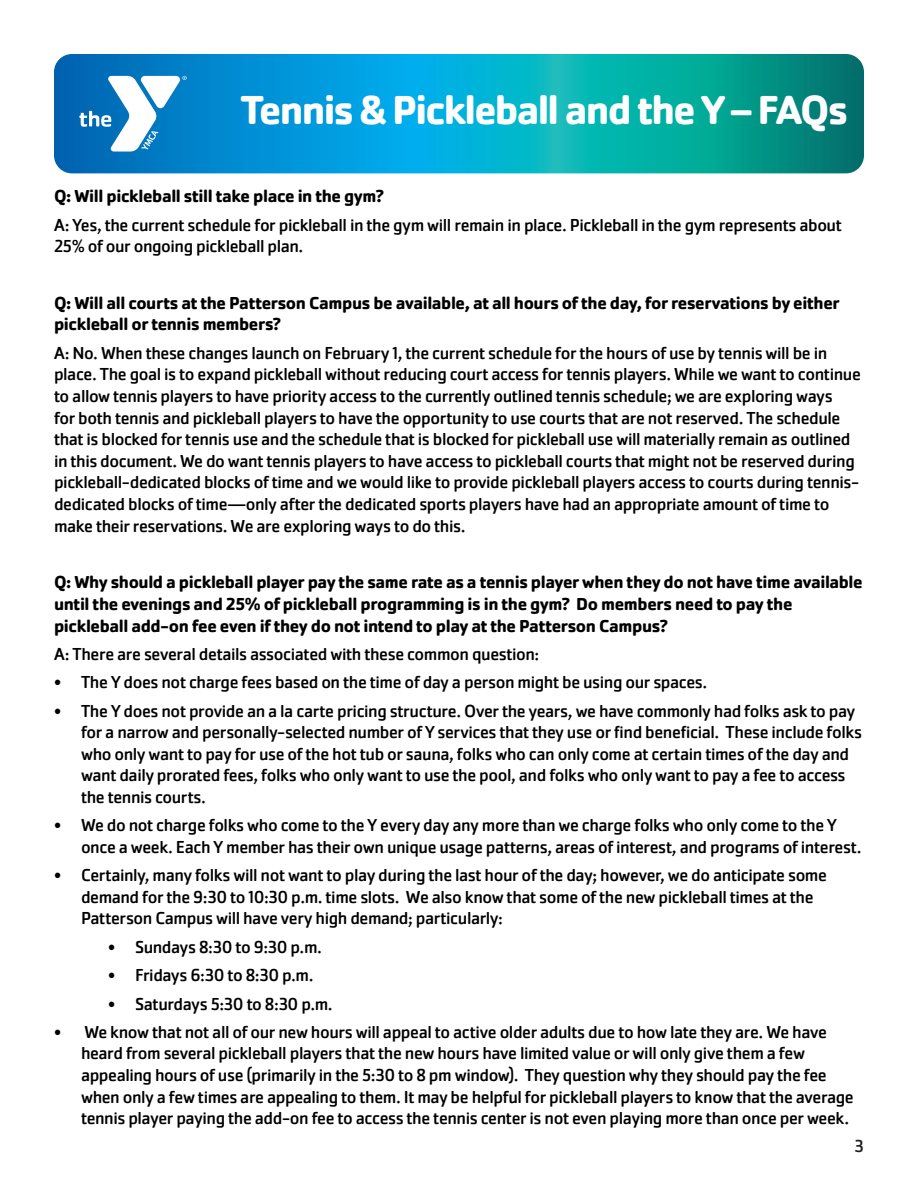
<style>
.page{position:relative;width:918px;height:1188px;background:#fff}
.page>*{position:absolute;margin:0;border:0;box-sizing:border-box;transform-origin:0 0}
.t1{font:700 42px "Cachet Pro";letter-spacing:-.04em;color:#fff}
.t2{font:18px/21.6px "Cachet Pro";letter-spacing:-.025em;color:#000}
.t3{font:700 18px/21.6px "Cachet Pro";letter-spacing:-.02em;color:#000}
.t4{font:18px "Cachet Pro";color:#231f20}
</style>
<div class="page">
<svg style="left:54px;top:54px;width:810px;height:119px;background:#029dba"></svg>
<svg style="left:79px;top:76px;width:108px;height:76px"></svg>
<p class="t1" style="left:241px;top:84px;width:609px">Tennis &amp; Pickleball and the Y – FAQs</p>
<p class="t3" style="left:54px;top:185px;width:331px">Q: Will pickleball still take place in the gym?</p>
<p class="t2" style="left:54px;top:214px;width:790px">A: Yes, the current schedule for pickleball in the gym will remain in place. Pickleball in the gym represents about<br>25% of our ongoing pickleball plan.</p>
<p class="t3" style="left:54px;top:292px;width:787px">Q: Will all courts at the Patterson Campus be available, at all hours of the day, for reservations by either pickleball or tennis members?</p>
<p class="t2" style="left:54px;top:342px;width:808px">A: No. When these changes launch on February 1, the current schedule for the hours of use by tennis will be in place. The goal is to expand pickleball without reducing court access for tennis players. While we want to continue to allow tennis players to have priority access to the currently outlined tennis schedule; we are exploring ways<br>for both tennis and pickleball players to have the opportunity to use courts that are not reserved. The schedule that is blocked for tennis use and the schedule that is blocked for pickleball use will materially remain as outlined in this document. We do want tennis players to have access to pickleball courts that might not be reserved during pickleball-dedicated blocks of time and we would like to provide pickleball players access to courts during tennis&shy;dedicated blocks of time—only after the dedicated sports players have had an appropriate amount of time to make their reservations. We are exploring ways to do this.</p>
<p class="t3" style="left:54px;top:571px;width:810px">Q: Why should a pickleball player pay the same rate as a tennis player when they do not have time available until the evenings and 25% of pickleball programming is in the gym? Do members need to pay the pickleball add-on fee even if they do not intend to play at the Patterson Campus?</p>
<p class="t2" style="left:54px;top:643px;width:487px">A: There are several details associated with these common question:</p>
<p class="t2" style="left:54px;top:672px;width:655px">• The Y does not charge fees based on the time of day a person might be using our spaces.</p>
<p class="t2" style="left:81px;top:700px;width:783px;text-indent:-27px">• The Y does not provide an a la carte pricing structure. Over the years, we have commonly had folks ask to pay for a narrow and personally-selected number of Y services that they use or find beneficial. These include folks who only want to pay for use of the hot tub or sauna, folks who can only come at certain times of the day and want daily prorated fees, folks who only want to use the pool, and folks who only want to pay a fee to access the tennis courts.</p>
<p class="t2" style="left:81px;top:815px;width:782px;text-indent:-27px">• We do not charge folks who come to the Y every day any more than we charge folks who only come to the Y once a week. Each Y member has their own unique usage patterns, areas of interest, and programs of interest.</p>
<p class="t2" style="left:81px;top:865px;width:748px;text-indent:-27px">• Certainly, many folks will not want to play during the last hour of the day; however, we do anticipate some demand for the 9:30 to 10:30 p.m. time slots. We also know that some of the new pickleball times at the<br>Patterson Campus will have very high demand; particularly:</p>
<p class="t2" style="left:108px;top:936px;width:216px">• Sundays 8:30 to 9:30 p.m.</p>
<p class="t2" style="left:108px;top:965px;width:207px">• Fridays 6:30 to 8:30 p.m.</p>
<p class="t2" style="left:108px;top:993px;width:226px">• Saturdays 5:30 to 8:30 p.m.</p>
<p class="t2" style="left:81px;top:1021px;width:774px;text-indent:-27px">• We know that not all of our new hours will appeal to active older adults due to how late they are. We have heard from several pickleball players that the new hours have limited value or will only give them a few appealing hours of use (primarily in the 5:30 to 8 pm window). They question why they should pay the fee when only a few times are appealing to them. It may be helpful for pickleball players to know that the average tennis player paying the add-on fee to access the tennis center is not even playing more than once per week.</p>
<p class="t4" style="left:855px;top:1136px;width:11px">3</p>
</div>
